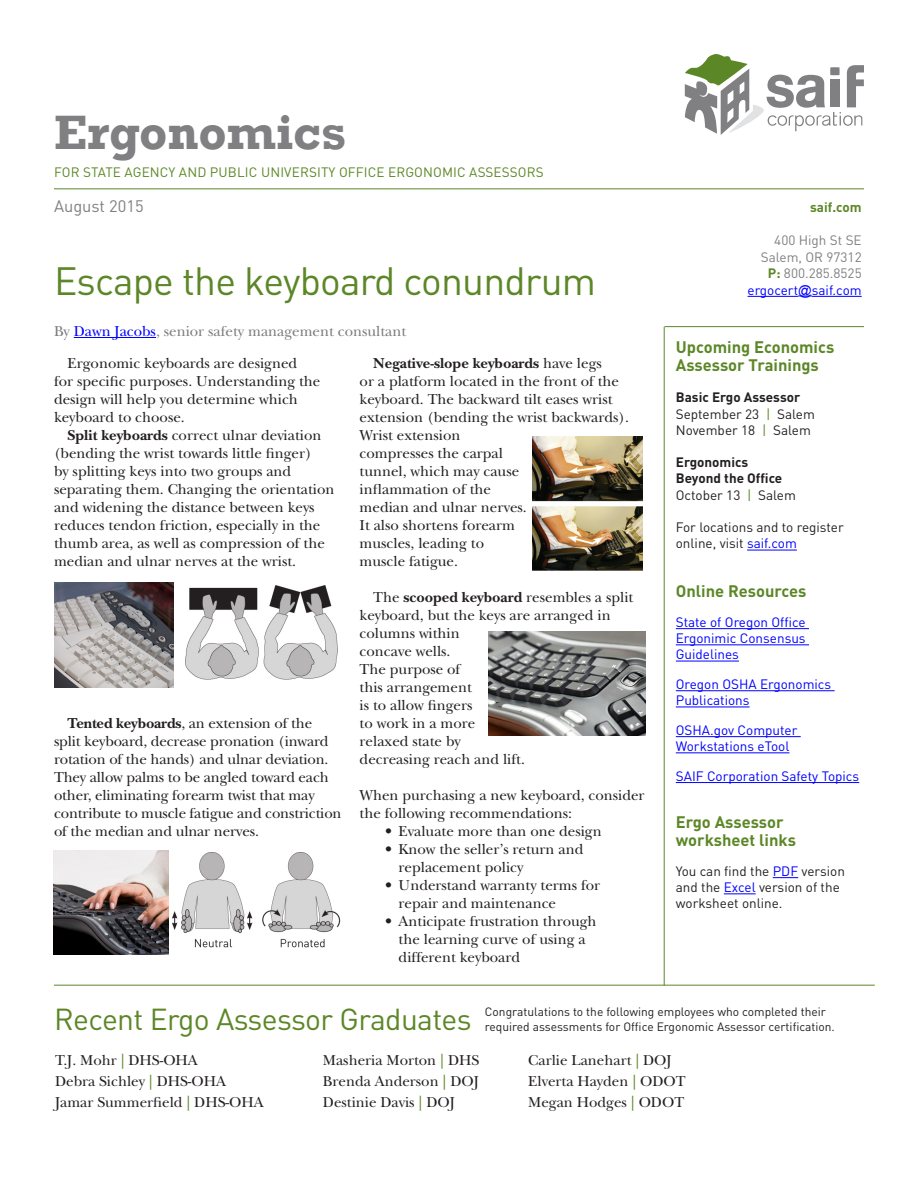
<style>
.page{position:relative;width:918px;height:1188px;background:#fff}
.page>*{position:absolute;margin:0;border:0;box-sizing:border-box;transform-origin:0 0}
.t1{font:700 49.5px "Rockwell";color:#808083}
.t2{font:39px "DINOT";letter-spacing:-.02em;color:#5c8727}
.t3{font:30px "DINOT";letter-spacing:-.02em;color:#5c8727}
.t4{font:700 16.5px/18.1px "DINOT";color:#5c8727}
.t5{font:16.5px "DINOT";color:#808083}
.t6{font:15px/18px "New Baskerville";color:#231f20}
.t7{font:15px "New Baskerville";color:#7d7b7b}
.t8{font:13.5px/16.2px "DINOT";color:#231f20}
.t9{font:13.5px/16.2px "DINOT";color:#00f}
.t10{font:13.5px "DINOT";letter-spacing:.01em;color:#5c8727}
.t11{font:13.5px/16.4px "DINOT";color:#808083;text-align:right}
.t12{font:700 13.5px/16.2px "DINOT";color:#231f20}
.t13{font:700 13.5px "DINOT";color:#5c8727}
.t14{font:12px/14.4px "DINOT";color:#231f20}
.s1{font-weight:700;color:#5c8727}
.s2{color:#00f}
.s3{font-family:"Arial";color:#00f}
.s4{font-weight:700}
.s5{color:#5c8727}
.s6{font-weight:400}
.s7{font-weight:400;color:#5c8727}
</style>
<div class="page">
<svg style="left:685px;top:54px;width:179px;height:81px"></svg>
<hr style="left:54px;top:188px;width:810px;height:1px;background:#5c8727">
<hr style="left:54px;top:985px;width:821px;height:1px;background:#5c8727">
<hr style="left:665px;top:326px;width:199px;height:1px;background:#5c8727">
<hr style="left:748px;top:296px;width:50px;height:1px;background:#00f">
<svg style="left:798px;top:295px;width:14px;height:1px"></svg>
<hr style="left:812px;top:296px;width:50px;height:1px;background:#00f">
<hr style="left:74px;top:337px;width:82px;height:1px;background:#00f">
<hr style="left:664px;top:327px;width:1px;height:659px;background:#5c8727">
<hr style="left:747px;top:550px;width:50px;height:1px;background:#00f">
<hr style="left:676px;top:628px;width:133px;height:1px;background:#00f">
<hr style="left:676px;top:645px;width:133px;height:1px;background:#00f">
<hr style="left:676px;top:661px;width:63px;height:1px;background:#00f">
<hr style="left:676px;top:690px;width:159px;height:1px;background:#00f">
<hr style="left:676px;top:707px;width:74px;height:1px;background:#00f">
<hr style="left:676px;top:736px;width:125px;height:1px;background:#00f">
<hr style="left:676px;top:753px;width:113px;height:1px;background:#00f">
<hr style="left:676px;top:782px;width:183px;height:1px;background:#00f">
<svg style="left:773px;top:877px;width:25px;height:1px"></svg>
<hr style="left:724px;top:894px;width:32px;height:1px;background:#00f">
<img style="left:186px;top:585px;width:152px;height:95px">
<img style="left:54px;top:583px;width:120px;height:104px">
<img style="left:54px;top:851px;width:115px;height:104px">
<img style="left:172px;top:852px;width:168px;height:96px">
<img style="left:533px;top:436px;width:110px;height:134px">
<img style="left:488px;top:631px;width:157px;height:104px">
<h1 class="t1" style="left:54px;top:102px;width:294px">Ergonomics</h1>
<p class="t10" style="left:54px;top:163px;width:491px">FOR STATE AGENCY AND PUBLIC UNIVERSITY OFFICE ERGONOMIC ASSESSORS</p>
<p class="t5" style="left:54px;top:195px;width:91px">August 2015</p>
<p class="t13" style="left:810px;top:198px;width:53px">saif.com</p>
<p class="t11" style="left:748px;top:232px;width:116px">400 High St SE<br>Salem, OR 97312<br><span class="s1">P:</span> 800.285.8525 <span class="s2">ergocert</span><span class="s3">@</span><span class="s2">saif.com</span></p>
<p class="t7" style="left:54px;top:322px;width:354px">By <span class="s2">Dawn Jacobs</span>, senior safety management consultant</p>
<p class="t4" style="left:676px;top:338px;width:160px">Upcoming Economics<br>Assessor Trainings</p>
<p class="t8" style="left:676px;top:389px;width:141px"><span class="s4">Basic Ergo Assessor<br></span>September 23 <span class="s5">|</span> Salem<br>November 18 <span class="s5">|</span> Salem</p>
<p class="t12" style="left:676px;top:454px;width:122px">Ergonomics<br>Beyond the Office<br><span class="s6">October 13</span> <span class="s7">|</span> <span class="s6">Salem</span></p>
<p class="t8" style="left:676px;top:518px;width:169px">For locations and to register online, visit <span class="s2">saif.com</span></p>
<p class="t4" style="left:676px;top:581px;width:132px">Online Resources</p>
<p class="t9" style="left:676px;top:613px;width:131px;text-align:justify">State of Oregon Office Ergonimic Consensus Guidelines</p>
<p class="t9" style="left:676px;top:675px;width:157px">Oregon OSHA Ergonomics<br>Publications</p>
<p class="t9" style="left:676px;top:721px;width:123px">OSHA.gov Computer<br>Workstations eTool</p>
<p class="t9" style="left:676px;top:767px;width:185px">SAIF Corporation Safety Topics</p>
<p class="t4" style="left:676px;top:813px;width:122px">Ergo Assessor worksheet links</p>
<p class="t8" style="left:676px;top:862px;width:171px">You can find the <span class="s2">PDF</span> version and the <span class="s2">Excel</span> version of the worksheet online.</p>
<h2 class="t2" style="left:54px;top:255px;width:544px">Escape the keyboard conundrum</h2>
<p class="t6" style="left:54px;top:354px;width:268px;text-indent:14px">Ergonomic keyboards are designed<br>for specific purposes. Understanding the design will help you determine which keyboard to choose.</p>
<p class="t6" style="left:54px;top:426px;width:282px;text-indent:14px"><span class="s4">Split keyboards</span> correct ulnar deviation (bending the wrist towards little finger)<br>by splitting keys into two groups and separating them. Changing the orientation and widening the distance between keys reduces tendon friction, especially in the thumb area, as well as compression of the median and ulnar nerves at the wrist.</p>
<p class="t6" style="left:360px;top:354px;width:271px;text-indent:14px"><span class="s4">Negative-slope keyboards</span> have legs<br>or a platform located in the front of the keyboard. The backward tilt eases wrist extension (bending the wrist backwards).<br>Wrist extension<br>compresses the carpal<br>tunnel, which may cause<br>inflammation of the<br>median and ulnar nerves.<br>It also shortens forearm<br>muscles, leading to<br>muscle fatigue.</p>
<p class="t6" style="left:360px;top:588px;width:275px;text-indent:14px">The <span class="s4">scooped keyboard</span> resembles a split keyboard, but the keys are arranged in columns within<br>concave wells.<br>The purpose of<br>this arrangement<br>is to allow fingers<br>to work in a more<br>relaxed state by<br>decreasing reach and lift.</p>
<p class="t6" style="left:360px;top:786px;width:287px">When purchasing a new keyboard, consider the following recommendations:</p>
<p class="t6" style="left:385px;top:822px;width:218px">• Evaluate more than one design</p>
<p class="t6" style="left:399px;top:840px;width:186px;text-indent:-14px">• Know the seller’s return and replacement policy</p>
<p class="t6" style="left:399px;top:876px;width:203px;text-indent:-13px">• Understand warranty terms for repair and maintenance</p>
<p class="t6" style="left:399px;top:912px;width:200px;text-indent:-13px">• Anticipate frustration through the learning curve of using a different keyboard</p>
<p class="t6" style="left:54px;top:714px;width:289px;text-indent:14px"><span class="s4">Tented keyboards</span>, an extension of the split keyboard, decrease pronation (inward rotation of the hands) and ulnar deviation.<br>They allow palms to be angled toward each other, eliminating forearm twist that may contribute to muscle fatigue and constriction of the median and ulnar nerves.</p>
<h3 class="t3" style="left:54px;top:998px;width:419px">Recent Ergo Assessor Graduates</h3>
<p class="t14" style="left:485px;top:1004px;width:351px">Congratulations to the following employees who completed their required assessments for Office Ergonomic Assessor certification.</p>
<p class="t6" style="left:55px;top:1050px;width:210px;line-height:21px">T.J. Mohr <span class="s5">|</span> DHS-OHA<br>Debra Sichley <span class="s5">|</span> DHS-OHA<br>Jamar Summerfield <span class="s5">|</span> DHS-OHA</p>
<p class="t6" style="left:323px;top:1050px;width:158px;line-height:21px;text-align:justify">Masheria Morton <span class="s5">|</span> DHS Brenda Anderson <span class="s5">|</span> DOJ Destinie Davis <span class="s5">|</span> DOJ</p>
<p class="t6" style="left:528px;top:1050px;width:159px;line-height:21px">Carlie Lanehart <span class="s5">|</span> DOJ<br>Elverta Hayden <span class="s5">|</span> ODOT<br>Megan Hodges <span class="s5">|</span> ODOT</p>
</div>
